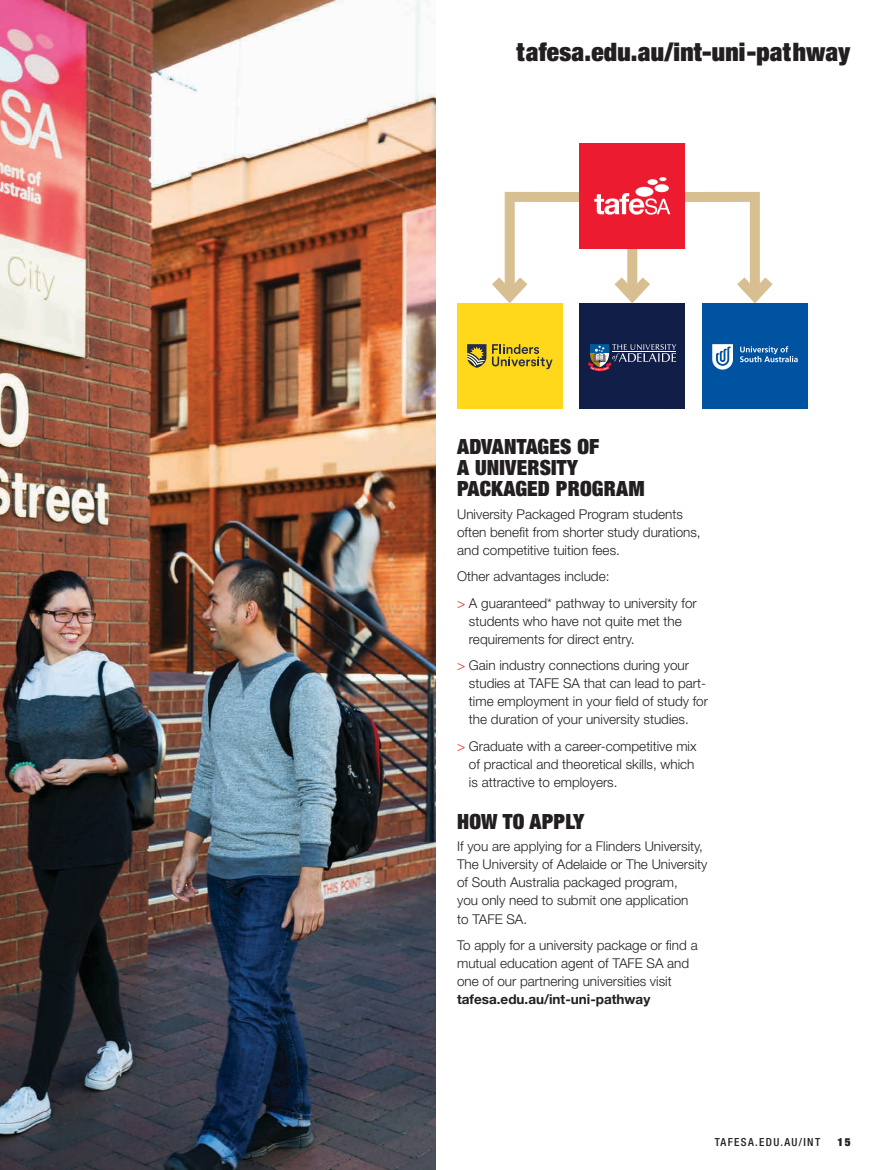
<style>
.page{position:relative;width:893px;height:1170px;background:#fff}
.page>*{position:absolute;margin:0;border:0;box-sizing:border-box;transform-origin:0 0}
.t1{font:900 condensed 25.5px "Helvetica Neue LT Std";letter-spacing:.01em;color:#231f20}
.t2{font:900 condensed 21px/21px "Helvetica Neue LT Std";letter-spacing:.01em;color:#231f20}
.t3{font:300 13.5px/18px "Helvetica Neue LT Std";color:#231f20}
.t4{font:700 13.5px "Helvetica Neue LT Std";color:#231f20}
.t5{font:500 condensed 11.1px "Helvetica Neue LT Std";letter-spacing:.12em;color:#231f20}
.t6{font:900 condensed 11.1px "Helvetica Neue LT Std";color:#231f20}
.s1{color:#ed1b30}
</style>
<div class="page">
<img style="left:0;top:0;width:436px;height:1169px">
<div style="left:702px;top:303px;width:106px;height:106px;background:#0053a0"></div>
<div style="left:579px;top:303px;width:106px;height:106px;background:#111e47"></div>
<div style="left:457px;top:303px;width:106px;height:106px;background:#ffd71b"></div>
<div style="left:579px;top:143px;width:106px;height:106px;background:#ed1b30"></div>
<svg style="left:492px;top:187px;width:281px;height:117px"></svg>
<div style="left:635px;top:187px;width:18px;height:10px;background:#fff;border-radius:50%"></div>
<div style="left:654px;top:184px;width:15px;height:8px;background:#fff;border-radius:50%"></div>
<div style="left:647px;top:179px;width:11px;height:6px;background:#fff;border-radius:50%"></div>
<svg style="left:659px;top:177px;width:7px;height:4px"></svg>
<svg style="left:740px;top:346px;width:58px;height:16px"></svg>
<svg style="left:712px;top:344px;width:21px;height:25px"></svg>
<svg style="left:588px;top:344px;width:88px;height:27px"></svg>
<svg style="left:467px;top:344px;width:19px;height:24px"></svg>
<svg style="left:492px;top:344px;width:61px;height:25px"></svg>
<h1 class="t1" style="left:516px;top:35px;width:336px">tafesa.edu.au/int-uni-pathway</h1>
<h2 class="t2" style="left:457px;top:436px;width:189px">ADVANTAGES OF<br>A UNIVERSITY<br>PACKAGED PROGRAM</h2>
<p class="t3" style="left:457px;top:504px;width:245px">University Packaged Program students often benefit from shorter study durations, and competitive tuition fees.</p>
<p class="t3" style="left:457px;top:563px;width:241px;line-height:26.5px">Other advantages include:<br><span class="s1">&gt;</span> A guaranteed* pathway to university for</p>
<p class="t3" style="left:469px;top:611px;width:214px">students who have not quite met the requirements for direct entry.</p>
<p class="t3" style="left:469px;top:656px;width:241px;text-indent:-12px"><span class="s1">&gt;</span> Gain industry connections during your studies at TAFE SA that can lead to part&shy;time employment in your field of study for the duration of your university studies.</p>
<p class="t3" style="left:469px;top:736px;width:229px;text-indent:-12px"><span class="s1">&gt;</span> Graduate with a career-competitive mix of practical and theoretical skills, which is attractive to employers.</p>
<h2 class="t2" style="left:457px;top:810px;width:129px">HOW TO APPLY</h2>
<p class="t3" style="left:457px;top:837px;width:252px">If you are applying for a Flinders University, The University of Adelaide or The University of South Australia packaged program,<br>you only need to submit one application<br>to TAFE SA.</p>
<p class="t3" style="left:457px;top:935px;width:242px">To apply for a university package or find a mutual education agent of TAFE SA and one of our partnering universities visit</p>
<p class="t4" style="left:457px;top:990px;width:195px">tafesa.edu.au/int-uni-pathway</p>
<p class="t5" style="left:715px;top:1135px;width:107px">TAFESA.EDU.AU/INT</p>
<p class="t6" style="left:837px;top:1135px;width:14px">15</p>
</div>
